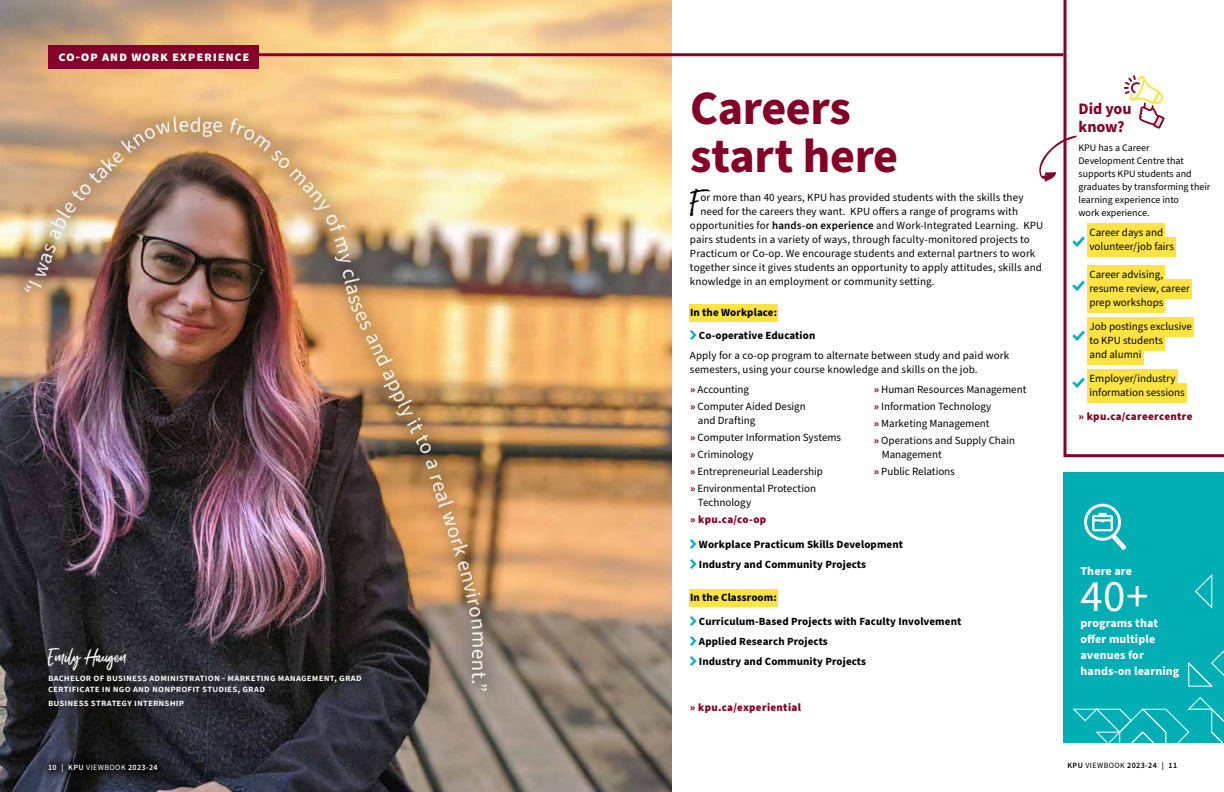
<style>
.page{position:relative;width:1224px;height:792px;background:#fff}
.page>*{position:absolute;margin:0;border:0;box-sizing:border-box;transform-origin:0 0}
.t1{font:700 48px/48px "Source Sans Pro";color:#840029}
.t2{font:45px "Source Sans Pro";color:#fff}
.t3{font:28.9px "Moonstone";color:#000}
.t4{font:18px "Moonstone";letter-spacing:.01em;color:#fff}
.t5{font:18px "Modern Pictograms";color:#00aeb4}
.t6{font:700 16px/18px "Source Sans Pro";color:#840029}
.t7{font:700 14px "Source Sans Pro";letter-spacing:.05em;color:#fff}
.t8{font:700 12px/16px "Source Sans Pro";color:#fff}
.t9{font:11px/17px "Source Sans Pro";color:#000}
.t10{font:700 11px/20px "Source Sans Pro";letter-spacing:.01em;color:#000}
.t11{font:900 11px "Source Sans Pro";letter-spacing:.03em;color:#840029}
.t12{font:600 10px/11px "Source Sans Pro";letter-spacing:.015em;color:#fff}
.t13{font:10px/13px "Source Sans Pro";color:#000}
.t14{font:600 8px "Source Sans Pro";letter-spacing:.05em;color:#000}
.t15{font:600 8px "Source Sans Pro";letter-spacing:.05em;color:#fff}
.s1{font-weight:400}
.s2{font-weight:600}
.s3{font-weight:700;color:#840029}
</style>
<div class="page">
<svg style="left:1064px;top:0;width:160px;height:457px"></svg>
<div style="left:1064px;top:472px;width:160px;height:271px;background:#00aeb4"></div>
<img style="left:0;top:0;width:672px;height:792px">
<hr style="left:205px;top:53px;width:859px;height:3px;background:#840029">
<div style="left:48px;top:45px;width:212px;height:24px;background:#840029"></div>
<svg style="left:1084px;top:504px;width:42px;height:46px"></svg>
<div style="left:689px;top:304px;width:89px;height:18px;background:#fee342"></div>
<div style="left:689px;top:589px;width:89px;height:18px;background:#fee342"></div>
<svg style="left:1072px;top:574px;width:152px;height:169px"></svg>
<svg style="left:1039px;top:136px;width:38px;height:46px"></svg>
<div style="left:38px;top:754px;width:130px;height:28px;background:#000;opacity:.75"></div>
<svg style="left:1124px;top:75px;width:41px;height:54px"></svg>
<p class="t7" style="left:58px;top:47px;width:193px">co-op and work experience</p>
<h3 class="t4" style="left:48px;top:646px;width:81px">Emily Haugen</h3>
<p class="t12" style="left:48px;top:673px;width:315px">bachelor of business administration - marketing management, grad certificate in ngo and nonprofit studies, grad</p>
<p class="t12" style="left:48px;top:698px;width:138px">business strategy internship</p>
<p class="t15" style="left:48px;top:762px;width:111px">10 | KPU <span class="s1">VIEWBOOK</span> 2023-24</p>
<h1 class="t1" style="left:690px;top:86px;width:210px">Careers start here</h1>
<h3 class="t3" style="left:691px;top:185px;width:10px">F</h3>
<p class="t9" style="left:700px;top:190px;width:325px">or more than 40 years, KPU has provided students with the skills they</p>
<p class="t9" style="left:700px;top:204px;width:319px">need for the careers they want. KPU offers a range of programs with</p>
<p class="t9" style="left:690px;top:218px;width:355px">opportunities for <span class="s2">hands-on experience</span> and Work-Integrated Learning. KPU</p>
<p class="t9" style="left:690px;top:232px;width:341px">pairs students in a variety of ways, through faculty-monitored projects to</p>
<p class="t9" style="left:690px;top:246px;width:347px">Practicum or Co-op. We encourage students and external partners to work</p>
<p class="t9" style="left:690px;top:260px;width:354px">together since it gives students an opportunity to apply attitudes, skills and</p>
<p class="t9" style="left:690px;top:274px;width:246px">knowledge in an employment or community setting.</p>
<p class="t10" style="left:690px;top:303px;width:89px">In the Workplace:</p>
<p class="t10" style="left:699px;top:326px;width:118px">Co-operative Education</p>
<p class="t9" style="left:690px;top:349px;width:321px;line-height:14px">Apply for a co-op program to alternate between study and paid work semesters, using your course knowledge and skills on the job.</p>
<p class="t9" style="left:690px;top:381px;width:117px"><span class="s3">»</span> Accounting<br><span class="s3">»</span> Computer Aided Design</p>
<p class="t9" style="left:690px;top:412px;width:153px;text-indent:8px">and Drafting<br><span class="s3">»</span> Computer Information Systems <span class="s3">»</span> Criminology<br><span class="s3">»</span> Entrepreneurial Leadership<br><span class="s3">»</span> Environmental Protection</p>
<p class="t9" style="left:698px;top:494px;width:55px">Technology</p>
<p class="t11" style="left:690px;top:512px;width:78px">» kpu.ca/co-op</p>
<p class="t9" style="left:874px;top:381px;width:154px"><span class="s3">»</span> Human Resources Management <span class="s3">»</span> Information Technology<br><span class="s3">»</span> Marketing Management<br><span class="s3">»</span> Operations and Supply Chain</p>
<p class="t9" style="left:874px;top:446px;width:83px;text-align:center">Management<br><span class="s3">»</span> Public Relations</p>
<p class="t10" style="left:699px;top:534px;width:206px">Workplace Practicum Skills Development<br>Industry and Community Projects</p>
<p class="t10" style="left:690px;top:588px;width:88px">In the Classroom:</p>
<p class="t10" style="left:699px;top:612px;width:264px">Curriculum-Based Projects with Faculty Involvement<br>Applied Research Projects<br>Industry and Community Projects</p>
<p class="t11" style="left:690px;top:700px;width:112px">» kpu.ca/experiential</p>
<h3 class="t6" style="left:1078px;top:100px;width:55px">Did you know?</h3>
<p class="t13" style="left:1078px;top:142px;width:133px">KPU has a Career<br>Development Centre that supports KPU students and graduates by transforming their learning experience into<br>work experience.</p>
<p class="t9" style="left:1090px;top:226px;width:86px;line-height:14px">Career days and volunteer/job fairs</p>
<p class="t9" style="left:1090px;top:268px;width:102px;line-height:14px">Career advising, resume review, career prep workshops</p>
<p class="t9" style="left:1090px;top:320px;width:104px;line-height:14px">Job postings exclusive to KPU students<br>and alumni</p>
<p class="t9" style="left:1090px;top:372px;width:97px;line-height:14px">Employer/industry information sessions</p>
<p class="t11" style="left:1078px;top:409px;width:116px">» kpu.ca/careercentre</p>
<h3 class="t5" style="left:1071px;top:232px;width:16px">%</h3>
<h3 class="t5" style="left:1071px;top:277px;width:16px">%</h3>
<h3 class="t5" style="left:1071px;top:327px;width:16px">%</h3>
<h3 class="t5" style="left:1071px;top:374px;width:16px">%</h3>
<p class="t8" style="left:1080px;top:563px;width:53px">There are</p>
<h2 class="t2" style="left:1080px;top:566px;width:69px">40+</h2>
<p class="t8" style="left:1081px;top:615px;width:100px">programs that offer multiple avenues for hands-on learning</p>
<p class="t14" style="left:1067px;top:760px;width:111px">KPU <span class="s1">VIEWBOOK</span> 2023-24 | 11</p>
</div>
